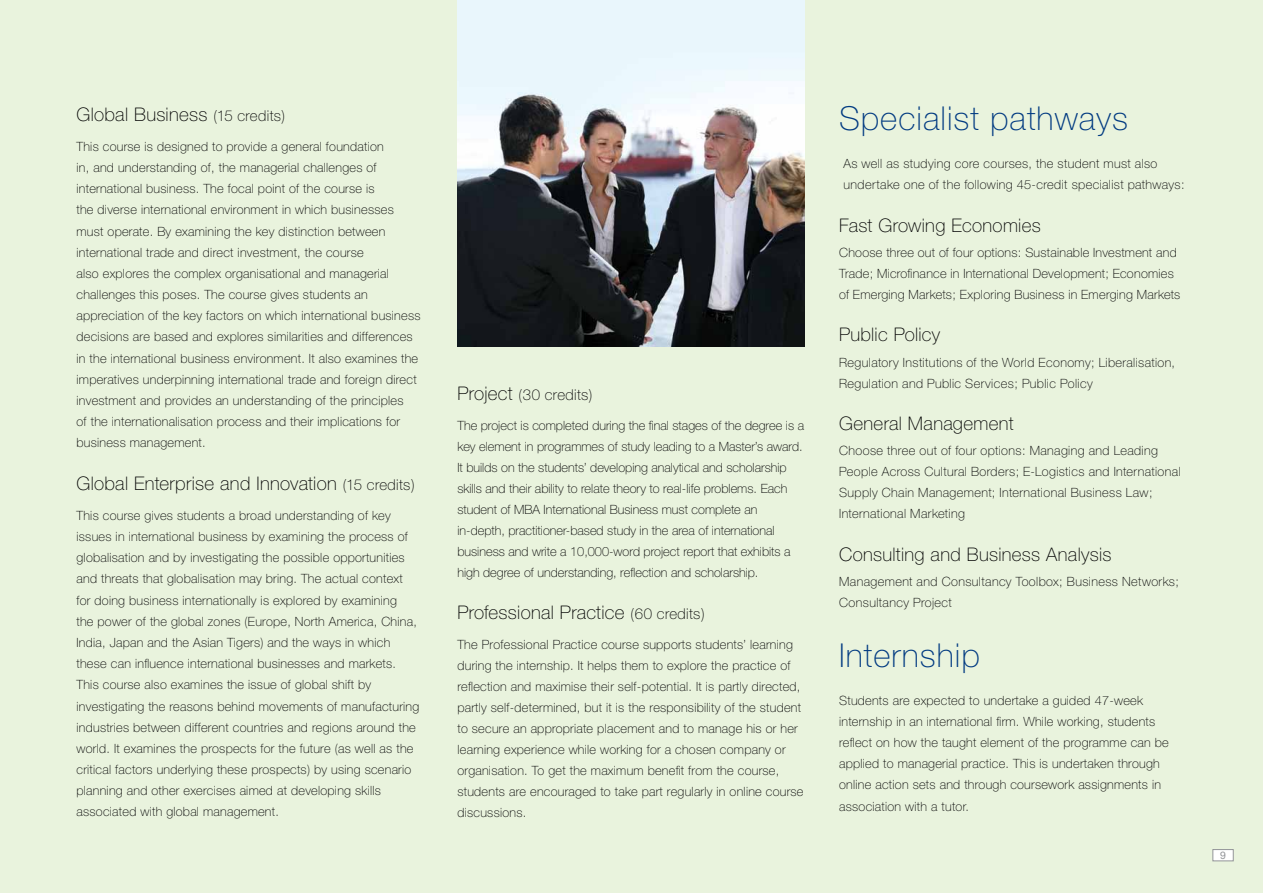
<style>
.page{position:relative;width:1263px;height:893px;background:#e9f3dd}
.page>*{position:absolute;margin:0;border:0;box-sizing:border-box;transform-origin:0 0}
.t1{font:100 33px "Helvetica Neue";letter-spacing:.03em;color:#013a81}
.t2{font:100 18.75px "Helvetica Neue";letter-spacing:.015em;color:#000}
.t3{font:100 15px "Helvetica Neue";letter-spacing:.025em;color:#000}
.t4{font:100 12.75px/21.1px "Helvetica Neue";letter-spacing:.02em;color:#000}
.t5{font:100 12.75px/21px "Helvetica Neue";color:#000}
.t6{font:10.5px "Helvetica Neue";color:#939598}
.s1{font-size:15px}
.s2{font-size:18.75px}
</style>
<div class="page">
<img style="left:458px;top:0;width:347px;height:347px">
<div style="left:1212px;top:849px;width:21px;height:12px;background:#fff;border:1px solid #939598"></div>
<h2 class="t2" style="left:77px;top:104px;width:210px">Global Business <span class="s1">(15 credits)</span></h2>
<p class="t4" style="left:77px;top:136px;width:346px">This course is designed to provide a general foundation<br>in, and understanding of, the managerial challenges of international business. The focal point of the course is<br>the diverse international environment in which businesses must operate. By examining the key distinction between international trade and direct investment, the course<br>also explores the complex organisational and managerial challenges this poses. The course gives students an appreciation of the key factors on which international business decisions are based and explores similarities and differences in the international business environment. It also examines the imperatives underpinning international trade and foreign direct investment and provides an understanding of the principles<br>of the internationalisation process and their implications for business management.</p>
<h2 class="t2" style="left:77px;top:473px;width:340px">Global Enterprise and Innovation <span class="s1">(15 credits)</span></h2>
<p class="t4" style="left:77px;top:505px;width:344px">This course gives students a broad understanding of key issues in international business by examining the process of globalisation and by investigating the possible opportunities and threats that globalisation may bring. The actual context for doing business internationally is explored by examining<br>the power of the global zones (Europe, North America, China, India, Japan and the Asian Tigers) and the ways in which these can influence international businesses and markets.<br>This course also examines the issue of global shift by investigating the reasons behind movements of manufacturing industries between different countries and regions around the world. It examines the prospects for the future (as well as the critical factors underlying these prospects) by using scenario planning and other exercises aimed at developing skills associated with global management.</p>
<p class="t3" style="left:457px;top:386px;width:137px"><span class="s2">Project</span> (30 credits)</p>
<p class="t5" style="left:457px;top:415px;width:348px">The project is completed during the final stages of the degree is a key element in programmes of study leading to a Master’s award.<br>It builds on the students’ developing analytical and scholarship skills and their ability to relate theory to real-life problems. Each student of MBA International Business must complete an in-depth, practitioner-based study in the area of international business and write a 10,000-word project report that exhibits a high degree of understanding, reflection and scholarship.</p>
<h2 class="t2" style="left:457px;top:602px;width:249px">Professional Practice <span class="s1">(60 credits)</span></h2>
<p class="t4" style="left:457px;top:634px;width:348px">The Professional Practice course supports students’ learning during the internship. It helps them to explore the practice of reflection and maximise their self-potential. It is partly directed, partly self-determined, but it is the responsibility of the student to secure an appropriate placement and to manage his or her learning experience while working for a chosen company or organisation. To get the maximum benefit from the course, students are encouraged to take part regularly in online course discussions.</p>
<h1 class="t1" style="left:839px;top:100px;width:290px">Specialist pathways</h1>
<p class="t4" style="left:843px;top:153px;width:343px">As well as studying core courses, the student must also undertake one of the following 45-credit specialist pathways:</p>
<h2 class="t2" style="left:839px;top:214px;width:203px">Fast Growing Economies</h2>
<p class="t4" style="left:839px;top:242px;width:343px">Choose three out of four options: Sustainable Investment and<br>Trade; Microfinance in International Development; Economies of Emerging Markets; Exploring Business in Emerging Markets</p>
<h2 class="t2" style="left:839px;top:324px;width:103px">Public Policy</h2>
<p class="t4" style="left:839px;top:352px;width:337px">Regulatory Institutions of the World Economy; Liberalisation,<br>Regulation and Public Services; Public Policy</p>
<h2 class="t2" style="left:839px;top:413px;width:176px">General Management</h2>
<p class="t4" style="left:839px;top:440px;width:343px">Choose three out of four options: Managing and Leading People Across Cultural Borders; E-Logistics and International Supply Chain Management; International Business Law; International Marketing</p>
<h2 class="t2" style="left:839px;top:544px;width:274px">Consulting and Business Analysis</h2>
<p class="t4" style="left:839px;top:571px;width:341px">Management and Consultancy Toolbox; Business Networks;<br>Consultancy Project</p>
<h1 class="t1" style="left:839px;top:637px;width:142px">Internship</h1>
<p class="t4" style="left:839px;top:690px;width:331px">Students are expected to undertake a guided 47-week internship in an international firm. While working, students reflect on how the taught element of the programme can be applied to managerial practice. This is undertaken through online action sets and through coursework assignments in association with a tutor.</p>
<p class="t6" style="left:1220px;top:849px;width:7px">9</p>
</div>
